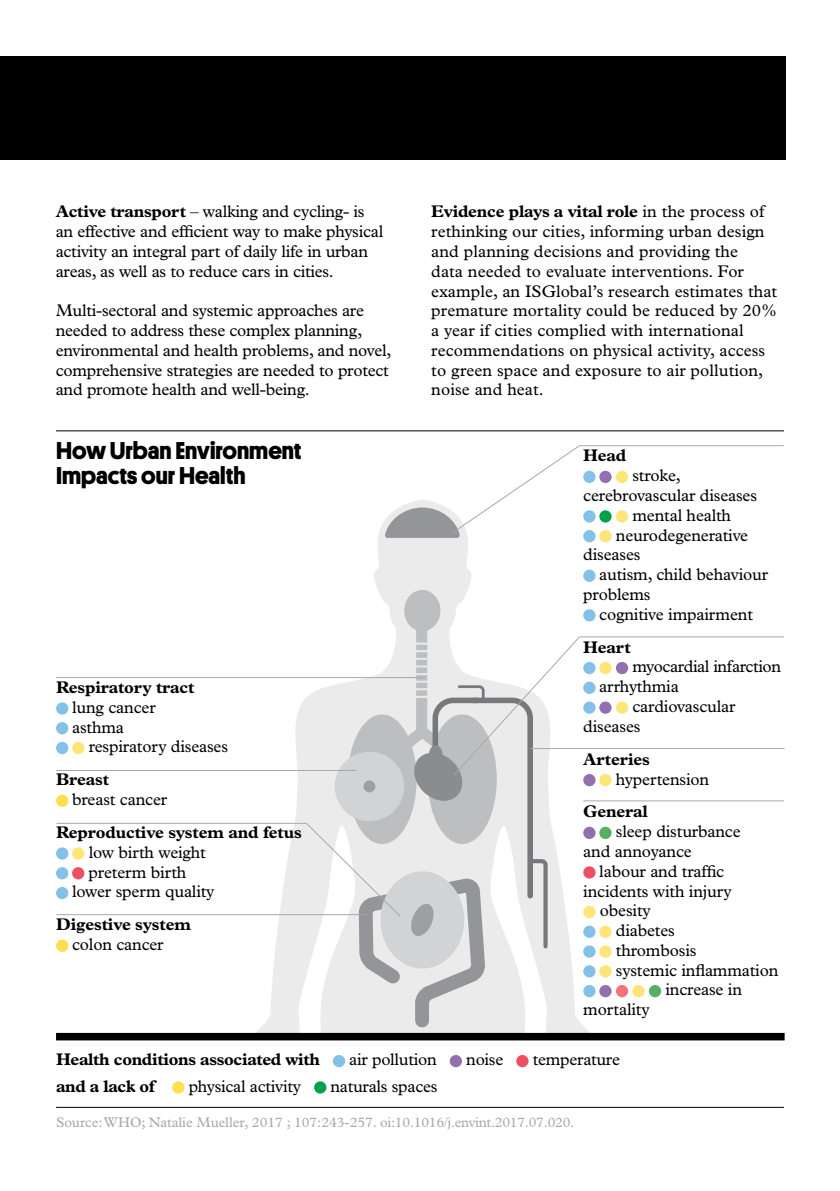
<style>
.page{position:relative;width:840px;height:1191px;background:#fff}
.page>*{position:absolute;margin:0;border:0;box-sizing:border-box;transform-origin:0 0}
.t1{font:700 24.4px/24.4px "Platform";color:#000}
.t2{font:17px/19.8px "Plantin";letter-spacing:-.01em;color:#000}
.t3{font:700 17px "Plantin";letter-spacing:-.01em;color:#000}
.t4{font:14.2px "Plantin";letter-spacing:-.005em;color:#a7a9ac}
.s1{font-weight:700}
</style>
<div class="page">
<div style="left:0;top:56px;width:785px;height:104px;background:#000"></div>
<svg style="left:493px;top:510px;width:122px;height:523px"></svg>
<svg style="left:230px;top:700px;width:120px;height:333px"></svg>
<svg style="left:350px;top:522px;width:143px;height:511px"></svg>
<div style="left:380px;top:871px;width:84px;height:97px;background:#d1d3d4;border-radius:50%"></div>
<div style="left:583px;top:471px;width:12px;height:12px;background:#83c1e9;border-radius:50%"></div>
<div style="left:599px;top:471px;width:12px;height:12px;background:#9270af;border-radius:50%"></div>
<div style="left:615px;top:471px;width:12px;height:12px;background:#ffe478;border-radius:50%"></div>
<div style="left:583px;top:510px;width:12px;height:12px;background:#83c1e9;border-radius:50%"></div>
<div style="left:599px;top:510px;width:12px;height:12px;background:#00a14b;border-radius:50%"></div>
<div style="left:615px;top:510px;width:12px;height:12px;background:#ffe478;border-radius:50%"></div>
<div style="left:583px;top:530px;width:12px;height:12px;background:#83c1e9;border-radius:50%"></div>
<div style="left:599px;top:530px;width:12px;height:12px;background:#ffe478;border-radius:50%"></div>
<div style="left:583px;top:569px;width:12px;height:13px;background:#83c1e9;border-radius:50%"></div>
<div style="left:583px;top:609px;width:12px;height:12px;background:#83c1e9;border-radius:50%"></div>
<div style="left:583px;top:662px;width:12px;height:12px;background:#83c1e9;border-radius:50%"></div>
<div style="left:599px;top:662px;width:12px;height:12px;background:#ffe478;border-radius:50%"></div>
<div style="left:615px;top:662px;width:12px;height:12px;background:#9270af;border-radius:50%"></div>
<div style="left:583px;top:681px;width:12px;height:13px;background:#83c1e9;border-radius:50%"></div>
<div style="left:583px;top:701px;width:12px;height:13px;background:#83c1e9;border-radius:50%"></div>
<div style="left:599px;top:701px;width:12px;height:13px;background:#9270af;border-radius:50%"></div>
<div style="left:615px;top:701px;width:12px;height:13px;background:#ffe478;border-radius:50%"></div>
<div style="left:583px;top:774px;width:12px;height:12px;background:#9270af;border-radius:50%"></div>
<div style="left:599px;top:774px;width:12px;height:12px;background:#ffe478;border-radius:50%"></div>
<div style="left:583px;top:826px;width:12px;height:13px;background:#9270af;border-radius:50%"></div>
<div style="left:599px;top:826px;width:12px;height:13px;background:#59ae65;border-radius:50%"></div>
<div style="left:583px;top:866px;width:12px;height:12px;background:#f04e63;border-radius:50%"></div>
<div style="left:583px;top:906px;width:12px;height:12px;background:#ffe478;border-radius:50%"></div>
<div style="left:583px;top:925px;width:12px;height:13px;background:#83c1e9;border-radius:50%"></div>
<div style="left:599px;top:925px;width:12px;height:13px;background:#ffe478;border-radius:50%"></div>
<div style="left:583px;top:945px;width:12px;height:12px;background:#83c1e9;border-radius:50%"></div>
<div style="left:599px;top:945px;width:12px;height:12px;background:#ffe478;border-radius:50%"></div>
<div style="left:583px;top:965px;width:12px;height:12px;background:#83c1e9;border-radius:50%"></div>
<div style="left:599px;top:965px;width:12px;height:12px;background:#ffe478;border-radius:50%"></div>
<div style="left:583px;top:985px;width:12px;height:12px;background:#83c1e9;border-radius:50%"></div>
<div style="left:599px;top:985px;width:12px;height:12px;background:#9270af;border-radius:50%"></div>
<div style="left:615px;top:985px;width:12px;height:12px;background:#f3757b;border-radius:50%"></div>
<div style="left:632px;top:985px;width:12px;height:12px;background:#ffe478;border-radius:50%"></div>
<div style="left:648px;top:985px;width:12px;height:12px;background:#59ae65;border-radius:50%"></div>
<div style="left:56px;top:702px;width:12px;height:12px;background:#83c1e9;border-radius:50%"></div>
<div style="left:56px;top:722px;width:12px;height:12px;background:#83c1e9;border-radius:50%"></div>
<div style="left:56px;top:742px;width:12px;height:12px;background:#83c1e9;border-radius:50%"></div>
<div style="left:72px;top:742px;width:12px;height:12px;background:#ffe478;border-radius:50%"></div>
<div style="left:56px;top:794px;width:12px;height:13px;background:#ffdf4f;border-radius:50%"></div>
<div style="left:56px;top:847px;width:12px;height:12px;background:#83c1e9;border-radius:50%"></div>
<div style="left:72px;top:847px;width:12px;height:12px;background:#ffe478;border-radius:50%"></div>
<div style="left:56px;top:867px;width:12px;height:12px;background:#83c1e9;border-radius:50%"></div>
<div style="left:72px;top:867px;width:12px;height:12px;background:#f04e63;border-radius:50%"></div>
<div style="left:56px;top:887px;width:12px;height:12px;background:#83c1e9;border-radius:50%"></div>
<div style="left:56px;top:939px;width:12px;height:13px;background:#ffdf4f;border-radius:50%"></div>
<hr style="left:56px;top:677px;width:366px;height:1px;background:#a7a9ac">
<hr style="left:579px;top:445px;width:204px;height:1px;background:#a7a9ac">
<hr style="left:530px;top:748px;width:254px;height:1px;background:#a7a9ac">
<hr style="left:583px;top:800px;width:200px;height:1px;background:#a7a9ac">
<hr style="left:579px;top:636px;width:204px;height:1px;background:#a7a9ac">
<svg style="left:384px;top:445px;width:196px;height:93px"></svg>
<hr style="left:56px;top:770px;width:300px;height:1px;background:#a7a9ac">
<hr style="left:56px;top:823px;width:250px;height:1px;background:#a7a9ac">
<hr style="left:56px;top:914px;width:310px;height:1px;background:#a7a9ac">
<svg style="left:305px;top:636px;width:275px;height:314px"></svg>
<hr style="left:56px;top:430px;width:727px;height:1px;background:#000">
<div style="left:56px;top:1033px;width:728px;height:7px;background:#000"></div>
<hr style="left:56px;top:1106px;width:727px;height:1px;background:#000">
<div style="left:333px;top:1055px;width:12px;height:12px;background:#83c1e9;border-radius:50%"></div>
<div style="left:449px;top:1055px;width:12px;height:12px;background:#9270af;border-radius:50%"></div>
<div style="left:516px;top:1055px;width:12px;height:12px;background:#f04e63;border-radius:50%"></div>
<div style="left:172px;top:1081px;width:12px;height:12px;background:#ffdf4f;border-radius:50%"></div>
<div style="left:314px;top:1081px;width:12px;height:12px;background:#00a14b;border-radius:50%"></div>
<p class="t2" style="left:56px;top:202px;width:329px"><span class="s1">Active transport</span> – walking and cycling- is an effective and efficient way to make physical activity an integral part of daily life in urban areas, as well as to reduce cars in cities.</p>
<p class="t2" style="left:56px;top:300px;width:337px">Multi-sectoral and systemic approaches are needed to address these complex planning, environmental and health problems, and novel, comprehensive strategies are needed to protect and promote health and well-being.</p>
<p class="t1" style="left:56px;top:437px;width:247px">How Urban Environment<br>Impacts our Health</p>
<p class="t3" style="left:56px;top:677px;width:140px">Respiratory tract</p>
<p class="t2" style="left:72px;top:697px;width:85px">lung cancer</p>
<p class="t2" style="left:72px;top:717px;width:53px">asthma</p>
<p class="t2" style="left:89px;top:736px;width:141px">respiratory diseases</p>
<p class="t3" style="left:56px;top:769px;width:54px">Breast</p>
<p class="t2" style="left:72px;top:789px;width:96px">breast cancer</p>
<p class="t3" style="left:56px;top:822px;width:247px">Reproductive system and fetus</p>
<p class="t2" style="left:89px;top:842px;width:119px">low birth weight</p>
<p class="t2" style="left:88px;top:862px;width:99px">preterm birth</p>
<p class="t2" style="left:72px;top:881px;width:144px">lower sperm quality</p>
<p class="t3" style="left:56px;top:914px;width:136px">Digestive system</p>
<p class="t2" style="left:72px;top:934px;width:93px">colon cancer</p>
<p class="t2" style="left:431px;top:202px;width:347px"><span class="s1">Evidence plays a vital role</span> in the process of rethinking our cities, informing urban design and planning decisions and providing the<br>data needed to evaluate interventions. For example, an ISGlobal’s research estimates that premature mortality could be reduced by 20% a year if cities complied with international recommendations on physical activity, access to green space and exposure to air pollution, noise and heat.</p>
<p class="t3" style="left:583px;top:445px;width:45px">Head</p>
<p class="t2" style="left:583px;top:465px;width:175px;text-indent:49px">stroke, cerebrovascular diseases</p>
<p class="t2" style="left:632px;top:505px;width:100px">mental health</p>
<p class="t2" style="left:583px;top:525px;width:166px;text-indent:33px">neurodegenerative diseases</p>
<p class="t2" style="left:583px;top:564px;width:186px;text-indent:16px">autism, child behaviour problems</p>
<p class="t2" style="left:599px;top:604px;width:155px">cognitive impairment</p>
<p class="t3" style="left:583px;top:637px;width:49px">Heart</p>
<p class="t2" style="left:632px;top:656px;width:150px">myocardial infarction</p>
<p class="t2" style="left:599px;top:676px;width:81px">arrhythmia</p>
<p class="t2" style="left:583px;top:696px;width:154px;text-indent:49px">cardiovascular diseases</p>
<p class="t3" style="left:583px;top:749px;width:68px">Arteries</p>
<p class="t2" style="left:615px;top:768px;width:95px">hypertension</p>
<p class="t3" style="left:583px;top:801px;width:66px">General</p>
<p class="t2" style="left:615px;top:821px;width:126px">sleep disturbance</p>
<p class="t2" style="left:583px;top:841px;width:110px">and annoyance</p>
<p class="t2" style="left:583px;top:861px;width:150px;text-align:center">labour and traffic incidents with injury</p>
<p class="t2" style="left:599px;top:900px;width:52px">obesity</p>
<p class="t2" style="left:615px;top:920px;width:60px">diabetes</p>
<p class="t2" style="left:615px;top:940px;width:82px">thrombosis</p>
<p class="t2" style="left:615px;top:960px;width:164px">systemic inflammation</p>
<p class="t2" style="left:665px;top:979px;width:78px">increase in</p>
<p class="t2" style="left:583px;top:999px;width:68px">mortality</p>
<p class="t3" style="left:56px;top:1049px;width:265px">Health conditions associated with</p>
<p class="t2" style="left:349px;top:1049px;width:89px">air pollution</p>
<p class="t2" style="left:466px;top:1049px;width:39px">noise</p>
<p class="t2" style="left:532px;top:1049px;width:89px">temperature</p>
<p class="t3" style="left:56px;top:1076px;width:100px">and a lack of</p>
<p class="t2" style="left:188px;top:1076px;width:114px">physical activity</p>
<p class="t2" style="left:330px;top:1076px;width:108px">naturals spaces</p>
<p class="t4" style="left:56px;top:1113px;width:519px">Source: WHO; Natalie Mueller, 2017 ; 107:243-257. oi:10.1016/j.envint.2017.07.020.</p>
</div>
